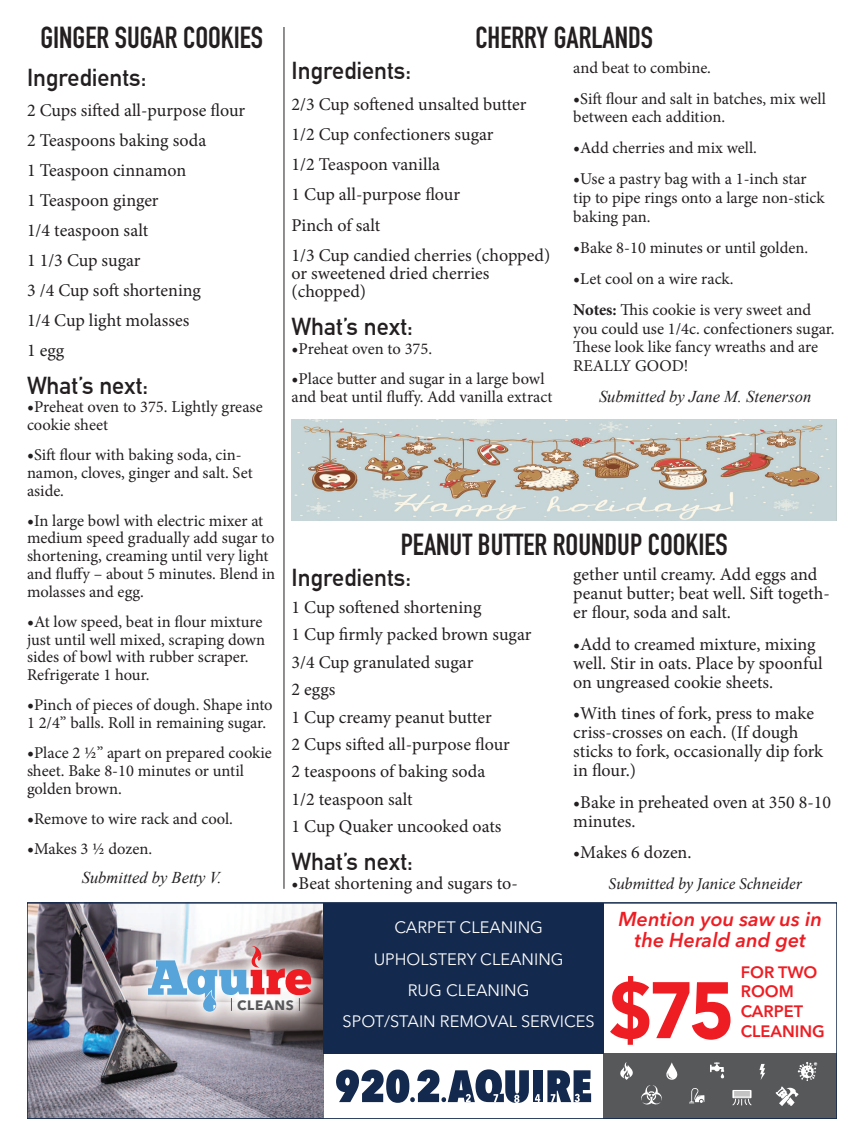
<style>
.page{position:relative;width:864px;height:1134px;background:#fff}
.page>*{position:absolute;margin:0;border:0;box-sizing:border-box;transform-origin:0 0}
.t1{font:700 79.05px "Avenir Next";color:#ee1d23;scale:.9 1}
.t2{font:700 30px "DIN Condensed";color:#231f20}
.t3{font:700 24px "DIN Alternate";color:#231f20}
.t4{font:italic 600 19.95px/21.3px "Avenir Next";color:#ee1d23;text-align:center}
.t5{font:18px/30px "Minion Pro";color:#231f20}
.t6{font:16.5px/17.9px "Minion Pro";color:#231f20}
.t7{font:italic 16.5px "Times New Roman";color:#231f20}
.t8{font:italic 16.5px "Minion Pro";letter-spacing:-.01em;color:#231f20}
.t9{font:16.35px/31.2px "Avenir Next";color:#fff;text-align:center}
.t10{font:600 16.35px/19.6px "Avenir Next";color:#ee1d23}
.t11{font:700 13.5px "Avenir Next";letter-spacing:.05em;color:#57585a}
.s1{font-size:18px}
.s2{font-weight:700}
</style>
<div class="page">
<img style="left:30px;top:906px;width:293px;height:210px">
<div style="left:604px;top:1054px;width:233px;height:65px;background:#57585a"></div>
<svg style="left:620px;top:1062px;width:13px;height:18px"></svg>
<svg style="left:710px;top:1062px;width:14px;height:17px"></svg>
<svg style="left:759px;top:1064px;width:6px;height:16px"></svg>
<svg style="left:798px;top:1062px;width:19px;height:19px"></svg>
<svg style="left:641px;top:1062px;width:37px;height:43px"></svg>
<svg style="left:689px;top:1088px;width:15px;height:16px"></svg>
<svg style="left:732px;top:1090px;width:20px;height:16px"></svg>
<svg style="left:776px;top:1087px;width:23px;height:19px"></svg>
<img style="left:131px;top:929px;width:192px;height:100px">
<svg style="left:148px;top:946px;width:163px;height:66px"></svg>
<div style="left:323px;top:903px;width:281px;height:151px;background:#13294d"></div>
<div style="left:533px;top:1070px;width:10px;height:32px;background:#14294e"></div>
<svg style="left:336px;top:1069px;width:193px;height:34px"></svg>
<svg style="left:535px;top:1094px;width:5px;height:8px"></svg>
<svg style="left:547px;top:1070px;width:44px;height:32px"></svg>
<div style="left:27px;top:903px;width:810px;height:216px;border:2px solid #13294d"></div>
<hr style="left:284px;top:27px;width:1px;height:862px;background:#231f20">
<img style="left:292px;top:419px;width:545px;height:102px">
<h2 class="t2" style="left:40px;top:18px;width:224px">GINGER SUGAR COOKIES</h2>
<h3 class="t3" style="left:27px;top:60px;width:121px">Ingredients:</h3>
<p class="t5" style="left:27px;top:96px;width:220px">2 Cups sifted all-purpose flour<br>2 Teaspoons baking soda<br>1 Teaspoon cinnamon<br>1 Teaspoon ginger<br>1/4 teaspoon salt<br>1 1/3 Cup sugar<br>3 /4 Cup soft shortening<br>1/4 Cup light molasses<br>1 egg</p>
<h3 class="t3" style="left:27px;top:367px;width:123px">What’s next:</h3>
<p class="t6" style="left:27px;top:398px;width:237px"><span class="s1">•</span>Preheat oven to 375. Lightly grease cookie sheet</p>
<p class="t6" style="left:27px;top:446px;width:227px"><span class="s1">•</span>Sift flour with baking soda, cin&shy;namon, cloves, ginger and salt. Set aside.</p>
<p class="t6" style="left:27px;top:511px;width:250px"><span class="s1">•</span>In large bowl with electric mixer at medium speed gradually add sugar to shortening, creaming until very light and fluffy – about 5 minutes. Blend in molasses and egg.</p>
<p class="t6" style="left:27px;top:613px;width:240px"><span class="s1">•</span>At low speed, beat in flour mixture just until well mixed, scraping down sides of bowl with rubber scraper.<br>Refrigerate 1 hour.</p>
<p class="t6" style="left:27px;top:696px;width:247px"><span class="s1">•</span>Pinch of pieces of dough. Shape into<br>1 2/4” balls. Roll in remaining sugar.</p>
<p class="t6" style="left:27px;top:744px;width:247px"><span class="s1">•</span>Place 2 ½” apart on prepared cookie sheet. Bake 8-10 minutes or until golden brown.</p>
<p class="t6" style="left:27px;top:810px;width:208px"><span class="s1">•</span>Remove to wire rack and cool.</p>
<p class="t6" style="left:27px;top:840px;width:127px"><span class="s1">•</span>Makes 3 ½ dozen.</p>
<p class="t7" style="left:82px;top:867px;width:141px">Submitted by Betty V.</p>
<h2 class="t2" style="left:475px;top:18px;width:179px">CHERRY GARLANDS</h2>
<h3 class="t3" style="left:292px;top:53px;width:121px">Ingredients:</h3>
<p class="t5" style="left:292px;top:89px;width:260px">2/3 Cup softened unsalted butter<br>1/2 Cup confectioners sugar<br>1/2 Teaspoon vanilla<br>1 Cup all-purpose flour<br>Pinch of salt<br>1/3 Cup candied cherries (chopped)</p>
<p class="t5" style="left:292px;top:264px;width:199px;line-height:18.3px">or sweetened dried cherries (chopped)</p>
<h3 class="t3" style="left:292px;top:309px;width:123px">What’s next:</h3>
<p class="t6" style="left:292px;top:340px;width:142px"><span class="s1">•</span>Preheat oven to 375.</p>
<p class="t6" style="left:292px;top:370px;width:262px"><span class="s1">•</span>Place butter and sugar in a large bowl and beat until fluffy. Add vanilla extract</p>
<p class="t6" style="left:573px;top:59px;width:139px">and beat to combine.</p>
<p class="t6" style="left:573px;top:89px;width:254px;line-height:18.8px"><span class="s1">•</span>Sift flour and salt in batches, mix well between each addition.</p>
<p class="t6" style="left:573px;top:139px;width:185px"><span class="s1">•</span>Add cherries and mix well.</p>
<p class="t6" style="left:573px;top:170px;width:253px;line-height:18.8px"><span class="s1">•</span>Use a pastry bag with a 1-inch star tip to pipe rings onto a large non-stick baking pan.</p>
<p class="t6" style="left:573px;top:239px;width:236px"><span class="s1">•</span>Bake 8-10 minutes or until golden.</p>
<p class="t6" style="left:573px;top:263px;width:239px;line-height:30.8px"><span class="s1">•</span>Let cool on a wire rack.<br><span class="s2">Notes:</span> This cookie is very sweet and</p>
<p class="t6" style="left:573px;top:319px;width:263px;line-height:18.8px">you could use 1/4c. confectioners sugar.<br>These look like fancy wreaths and are<br>REALLY GOOD!</p>
<p class="t7" style="left:599px;top:385px;width:214px">Submitted by Jane M. Stenerson</p>
<h2 class="t2" style="left:401px;top:524px;width:329px">PEANUT BUTTER ROUNDUP COOKIES</h2>
<h3 class="t3" style="left:292px;top:559px;width:121px">Ingredients:</h3>
<p class="t5" style="left:292px;top:594px;width:241px;line-height:27.5px">1 Cup softened shortening<br>1 Cup firmly packed brown sugar<br>3/4 Cup granulated sugar<br>2 eggs<br>1 Cup creamy peanut butter<br>2 Cups sifted all-purpose flour<br>2 teaspoons of baking soda<br>1/2 teaspoon salt<br>1 Cup Quaker uncooked oats</p>
<h3 class="t3" style="left:292px;top:844px;width:123px">What’s next:</h3>
<p class="t5" style="left:292px;top:868px;width:228px">•Beat shortening and sugars to-</p>
<p class="t5" style="left:573px;top:565px;width:258px;line-height:19.2px">gether until creamy. Add eggs and peanut butter; beat well. Sift togeth&shy;er flour, soda and salt.</p>
<p class="t5" style="left:573px;top:634px;width:251px;line-height:19.2px">•Add to creamed mixture, mixing well. Stir in oats. Place by spoonful on ungreased cookie sheets.</p>
<p class="t5" style="left:573px;top:704px;width:251px;line-height:19.2px">•With tines of fork, press to make criss-crosses on each. (If dough sticks to fork, occasionally dip fork in flour.)</p>
<p class="t5" style="left:573px;top:792px;width:259px;line-height:19.2px">•Bake in preheated oven at 350 8-10 minutes.</p>
<p class="t5" style="left:573px;top:837px;width:120px">•Makes 6 dozen.</p>
<p class="t8" style="left:609px;top:872px;width:195px">Submitted by Janice Schneider</p>
<p class="t11" style="left:237px;top:997px;width:58px">CLEANS</p>
<p class="t9" style="left:343px;top:912px;width:254px">CARPET CLEANING<br>UPHOLSTERY CLEANING<br>RUG CLEANING<br>SPOT/STAIN REMOVAL SERVICES</p>
<p class="t4" style="left:619px;top:910px;width:205px">Mention you saw us in the Herald and get</p>
<h1 class="t1" style="left:608px;top:976px;width:143px">$75</h1>
<p class="t10" style="left:741px;top:962px;width:86px">FOR TWO<br>ROOM<br>CARPET<br>CLEANING</p>
</div>
